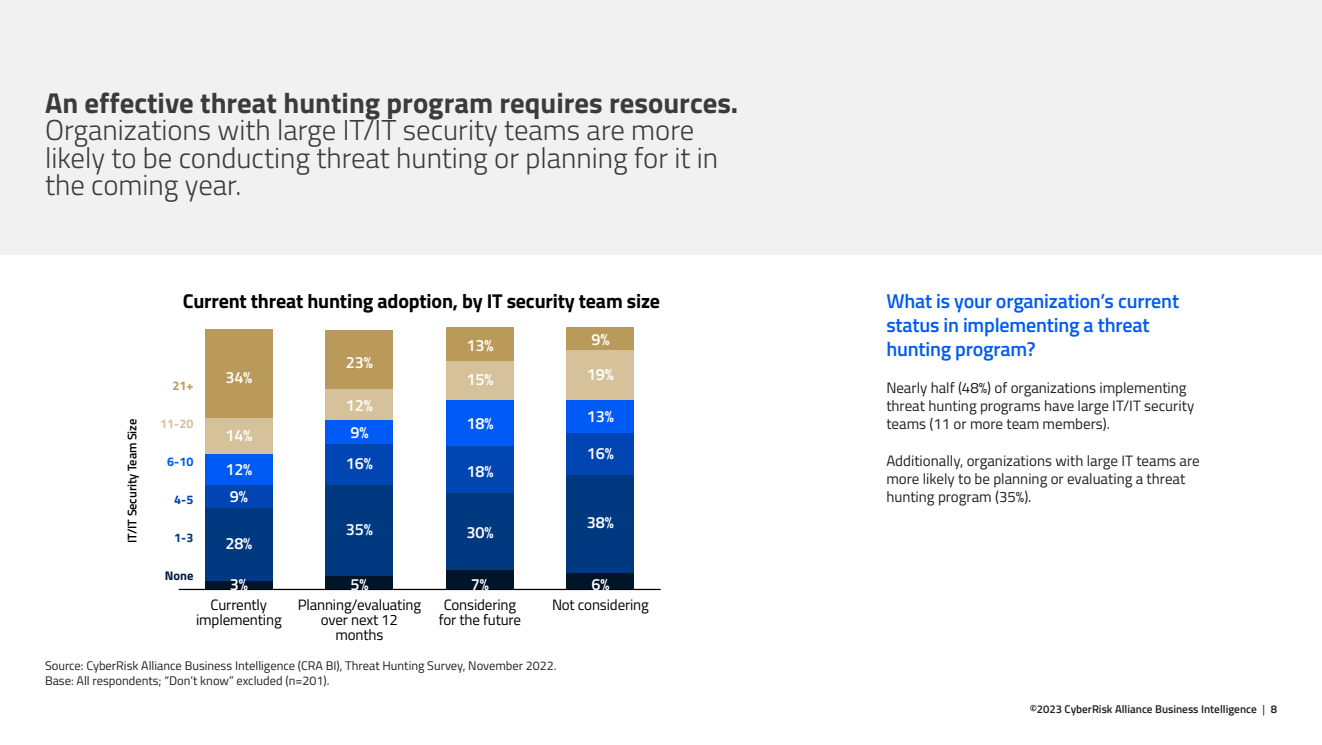
<style>
.page{position:relative;width:1322px;height:745px;background:#fff}
.page>*{position:absolute;margin:0;border:0;box-sizing:border-box;transform-origin:0 0}
.chart_blurb_24{font:300 28.75px/27.5px "Titillium Web";color:#3b3b3b}
.chart_Q_16_blue{font:600 20px/24px "Titillium Web";letter-spacing:-.01em;color:#005af6}
.t1{font:700 20px "Titillium Web";letter-spacing:-.01em;color:#000}
.t2{font:600 16.25px/34.2px "Titillium Web";letter-spacing:-.01em;color:#fff}
.body{font:15px/18px "Titillium Web";color:#231f20}
.t3{font:15px/15px "Titillium Web";letter-spacing:-.01em;color:#000;text-align:center}
.source{font:12.5px "Titillium Web";color:#231f20}
.t4{font:600 12.5px "Titillium Web";letter-spacing:-.01em;color:#000}
.t5{font:700 12.5px "Titillium Web";color:#d5c29b}
.t6{font:700 12.5px "Titillium Web";color:#005af6}
.t7{font:700 12.5px "Titillium Web";color:#021c3e}
.t8{font:700 12.5px "Titillium Web";color:#ba9a5a}
.t9{font:700 12.5px "Titillium Web";color:#0145b2}
.t10{font:700 12.5px "Titillium Web";color:#013981}
.t11{font:600 11.25px "Titillium Web";color:#231f20}
.s1{font-weight:700}
.s2{font-weight:400}
</style>
<div class="page">
<div style="left:0;top:0;width:1321px;height:255px;background:#f1f1f2"></div>
<hr style="left:179px;top:588px;width:481px;height:2px;background:#000">
<div style="left:205px;top:330px;width:68px;height:88px;background:#ba9a5a"></div>
<div style="left:326px;top:330px;width:67px;height:59px;background:#ba9a5a"></div>
<div style="left:446px;top:327px;width:67px;height:34px;background:#ba9a5a"></div>
<div style="left:566px;top:327px;width:68px;height:23px;background:#ba9a5a"></div>
<div style="left:205px;top:418px;width:68px;height:36px;background:#d5c29b"></div>
<div style="left:326px;top:389px;width:67px;height:31px;background:#d5c29b"></div>
<div style="left:446px;top:361px;width:67px;height:38px;background:#d5c29b"></div>
<div style="left:566px;top:350px;width:68px;height:49px;background:#d5c29b"></div>
<div style="left:205px;top:454px;width:68px;height:31px;background:#005af6"></div>
<div style="left:326px;top:420px;width:67px;height:23px;background:#005af6"></div>
<div style="left:446px;top:399px;width:67px;height:47px;background:#005af6"></div>
<div style="left:566px;top:399px;width:68px;height:34px;background:#005af6"></div>
<div style="left:205px;top:485px;width:68px;height:23px;background:#0145b2"></div>
<div style="left:326px;top:443px;width:67px;height:42px;background:#0145b2"></div>
<div style="left:446px;top:446px;width:67px;height:47px;background:#0145b2"></div>
<div style="left:566px;top:433px;width:68px;height:41px;background:#0145b2"></div>
<div style="left:205px;top:508px;width:68px;height:73px;background:#013981"></div>
<div style="left:326px;top:485px;width:67px;height:90px;background:#013981"></div>
<div style="left:446px;top:493px;width:67px;height:77px;background:#013981"></div>
<div style="left:566px;top:474px;width:68px;height:99px;background:#013981"></div>
<div style="left:205px;top:581px;width:68px;height:7px;background:#011529"></div>
<div style="left:326px;top:575px;width:67px;height:13px;background:#011529"></div>
<div style="left:446px;top:570px;width:67px;height:18px;background:#011529"></div>
<div style="left:566px;top:573px;width:68px;height:15px;background:#011529"></div>
<p class="chart_blurb_24" style="left:45px;top:87px;width:694px"><span class="s1">An effective threat hunting program requires resources.<br></span>Organizations with large IT/IT security teams are more likely to be conducting threat hunting or planning for it in the coming year.</p>
<p class="t4" style="left:123px;top:543px;width:126px;rotate:-90deg">IT/IT Security Team Size</p>
<p class="t1" style="left:183px;top:286px;width:478px">Current threat hunting adoption, by IT security team size</p>
<p class="t8" style="left:172px;top:376px;width:23px">21+</p>
<p class="t5" style="left:160px;top:414px;width:35px">11-20</p>
<p class="t6" style="left:167px;top:452px;width:28px">6-10</p>
<p class="t9" style="left:174px;top:490px;width:21px">4-5</p>
<p class="t10" style="left:174px;top:528px;width:21px">1-3</p>
<p class="t7" style="left:165px;top:566px;width:30px">None</p>
<p class="t2" style="left:225px;top:359px;width:28px">34%</p>
<p class="t2" style="left:225px;top:417px;width:28px">14%<br>12%</p>
<p class="t2" style="left:230px;top:478px;width:20px">9%</p>
<p class="t2" style="left:225px;top:525px;width:28px">28%</p>
<p class="t2" style="left:230px;top:566px;width:20px">3%</p>
<p class="t3" style="left:196px;top:596px;width:87px">Currently implementing</p>
<p class="t2" style="left:346px;top:344px;width:28px">23%</p>
<p class="t2" style="left:346px;top:391px;width:28px;line-height:26.6px">12%<br>9%</p>
<p class="t2" style="left:346px;top:445px;width:28px">16%</p>
<p class="t2" style="left:346px;top:511px;width:28px">35%</p>
<p class="t2" style="left:350px;top:566px;width:20px">5%</p>
<p class="t3" style="left:298px;top:596px;width:125px">Planning/evaluating over next 12 months</p>
<p class="t2" style="left:466px;top:327px;width:28px">13%<br>15%</p>
<p class="t2" style="left:466px;top:405px;width:28px">18%</p>
<p class="t2" style="left:466px;top:453px;width:28px">18%</p>
<p class="t2" style="left:466px;top:514px;width:28px">30%</p>
<p class="t2" style="left:471px;top:566px;width:20px">7%</p>
<p class="t2" style="left:587px;top:320px;width:28px;line-height:35.5px">9%<br>19%</p>
<p class="t2" style="left:587px;top:398px;width:28px">13%</p>
<p class="t2" style="left:587px;top:435px;width:28px">16%</p>
<p class="t2" style="left:587px;top:504px;width:28px">38%</p>
<p class="t2" style="left:591px;top:566px;width:20px">6%</p>
<p class="t3" style="left:443px;top:596px;width:74px">Considering</p>
<p class="t3" style="left:552px;top:596px;width:98px">Not considering</p>
<p class="t3" style="left:439px;top:611px;width:84px">for the future</p>
<p class="source" style="left:45px;top:656px;width:513px">Source: CyberRisk Alliance Business Intelligence (CRA BI), Threat Hunting Survey, November 2022.</p>
<p class="source" style="left:45px;top:671px;width:286px">Base: All respondents; “Don’t know” excluded (n=201).</p>
<p class="chart_Q_16_blue" style="left:886px;top:288px;width:294px">What is your organization’s current status in implementing a threat hunting program?</p>
<p class="body" style="left:886px;top:377px;width:309px">Nearly half (48%) of organizations implementing threat hunting programs have large IT/IT security teams (11 or more team members).</p>
<p class="body" style="left:886px;top:450px;width:315px">Additionally, organizations with large IT teams are more likely to be planning or evaluating a threat hunting program (35%).</p>
<p class="t11" style="left:1029px;top:700px;width:249px">©2023 CyberRisk Alliance Business Intelligence <span class="s2">|</span> 8</p>
</div>
